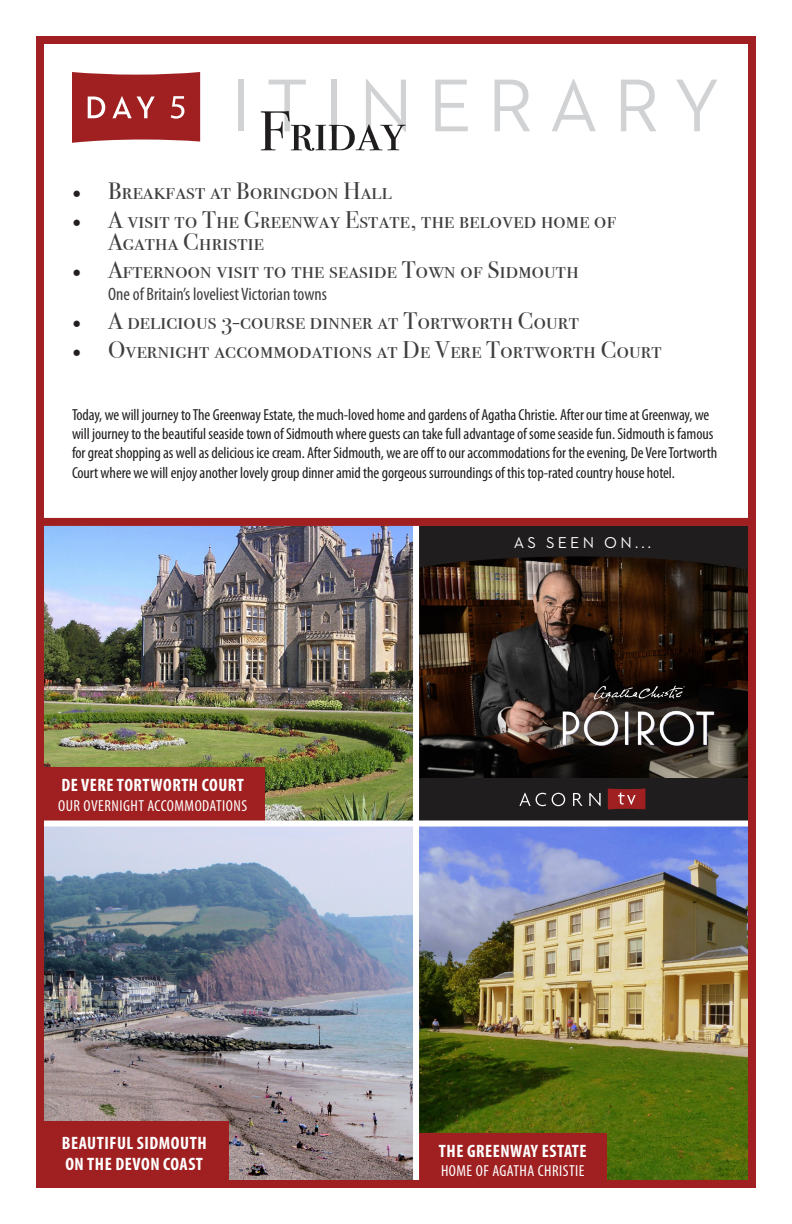
<style>
.page{position:relative;width:792px;height:1224px;background:#fff}
.page>*{position:absolute;margin:0;border:0;box-sizing:border-box;transform-origin:0 0}
.t1{font:76px "Neutraface 2 Text";letter-spacing:.2em;color:#d1d2d4}
.t2{font:56px "Bodoni Svty Two SCITCTT";color:#201d1e}
.t3{font:24px/22px "Bodoni Svty Two SCITCTT";letter-spacing:.01em;color:#3e3e3f}
.t4{font:700 condensed 18px "Myriad Pro";letter-spacing:.03em;color:#fff}
.t5{font:condensed 18px "Myriad Pro";color:#3e3e3f}
.t6{font:condensed 16px/19.2px "Myriad Pro";letter-spacing:-.005em;color:#201d1e}
.t7{font:condensed 16px "Myriad Pro";letter-spacing:.03em;color:#fff}
.t8{font:16px "Neutraface 2 Text";letter-spacing:.2em;color:#fff}
.s1{font-family:"Minion Pro";color:#231f20}
</style>
<div class="page">
<img style="left:419px;top:572px;width:328px;height:206px">
<svg style="left:419px;top:526px;width:328px;height:46px"></svg>
<img style="left:45px;top:526px;width:368px;height:295px">
<svg style="left:72px;top:72px;width:128px;height:71px"></svg>
<img style="left:45px;top:827px;width:702px;height:352px">
<div style="left:418px;top:1133px;width:189px;height:54px;background:#a02021"></div>
<div style="left:40px;top:767px;width:225px;height:54px;background:#a02021"></div>
<div style="left:40px;top:1121px;width:189px;height:63px;background:#a02021"></div>
<div style="left:533px;top:673px;width:213px;height:100px;background:#231f20;opacity:.5"></div>
<img style="left:559px;top:702px;width:161px;height:43px">
<div style="left:418px;top:778px;width:331px;height:45px;background:#201d1e"></div>
<div style="left:40px;top:821px;width:709px;height:6px;background:#fff"></div>
<svg style="left:608px;top:789px;width:37px;height:21px"></svg>
<svg style="left:519px;top:793px;width:27px;height:13px"></svg>
<svg style="left:552px;top:793px;width:13px;height:13px"></svg>
<svg style="left:573px;top:793px;width:10px;height:13px"></svg>
<svg style="left:589px;top:793px;width:12px;height:13px"></svg>
<div style="left:413px;top:519px;width:6px;height:668px;background:#fff"></div>
<div style="left:36px;top:36px;width:720px;height:1152px;border:8px solid #a02021"></div>
<svg style="left:594px;top:686px;width:91px;height:16px"></svg>
<div style="left:39px;top:518px;width:714px;height:8px;background:#a02021"></div>
<p class="t1" style="left:231px;top:58px;width:491px">ITINERARY</p>
<p class="t2" style="left:259px;top:98px;width:148px">Friday</p>
<p class="t3" style="left:72px;top:180px;width:321px"><span class="s1">•</span> Breakfast at Boringdon Hall</p>
<p class="t3" style="left:108px;top:208px;width:510px;text-indent:-36px"><span class="s1">•</span> A visit to The Greenway Estate, the beloved home of<br>Agatha Christie</p>
<p class="t3" style="left:72px;top:259px;width:508px"><span class="s1">•</span> Afternoon visit to the seaside Town of Sidmouth</p>
<p class="t5" style="left:108px;top:283px;width:221px">One of Britain’s loveliest Victorian towns</p>
<p class="t3" style="left:72px;top:310px;width:508px"><span class="s1">•</span> A delicious 3-course dinner at Tortworth Court</p>
<p class="t3" style="left:72px;top:338px;width:591px"><span class="s1">•</span> Overnight accommodations at De Vere Tortworth Court</p>
<p class="t6" style="left:72px;top:405px;width:647px">Today, we will journey to The Greenway Estate, the much-loved home and gardens of Agatha Christie. After our time at Greenway, we will journey to the beautiful seaside town of Sidmouth where guests can take full advantage of some seaside fun. Sidmouth is famous for great shopping as well as delicious ice cream. After Sidmouth, we are off to our accommodations for the evening, De Vere Tortworth Court where we will enjoy another lovely group dinner amid the gorgeous surroundings of this top-rated country house hotel.</p>
<p class="t4" style="left:61px;top:774px;width:184px">DE VERE TORTWORTH COURT</p>
<p class="t7" style="left:58px;top:796px;width:191px">OUR OVERNIGHT ACCOMMODATIONS</p>
<p class="t4" style="left:62px;top:1132px;width:146px">BEAUTIFUL SIDMOUTH</p>
<p class="t4" style="left:65px;top:1153px;width:139px">ON THE DEVON COAST</p>
<p class="t8" style="left:514px;top:533px;width:139px">AS SEEN ON...</p>
<p class="t4" style="left:439px;top:1139px;width:149px">THE GREENWAY ESTATE</p>
<p class="t7" style="left:441px;top:1161px;width:145px">HOME OF AGATHA CHRISTIE</p>
</div>
